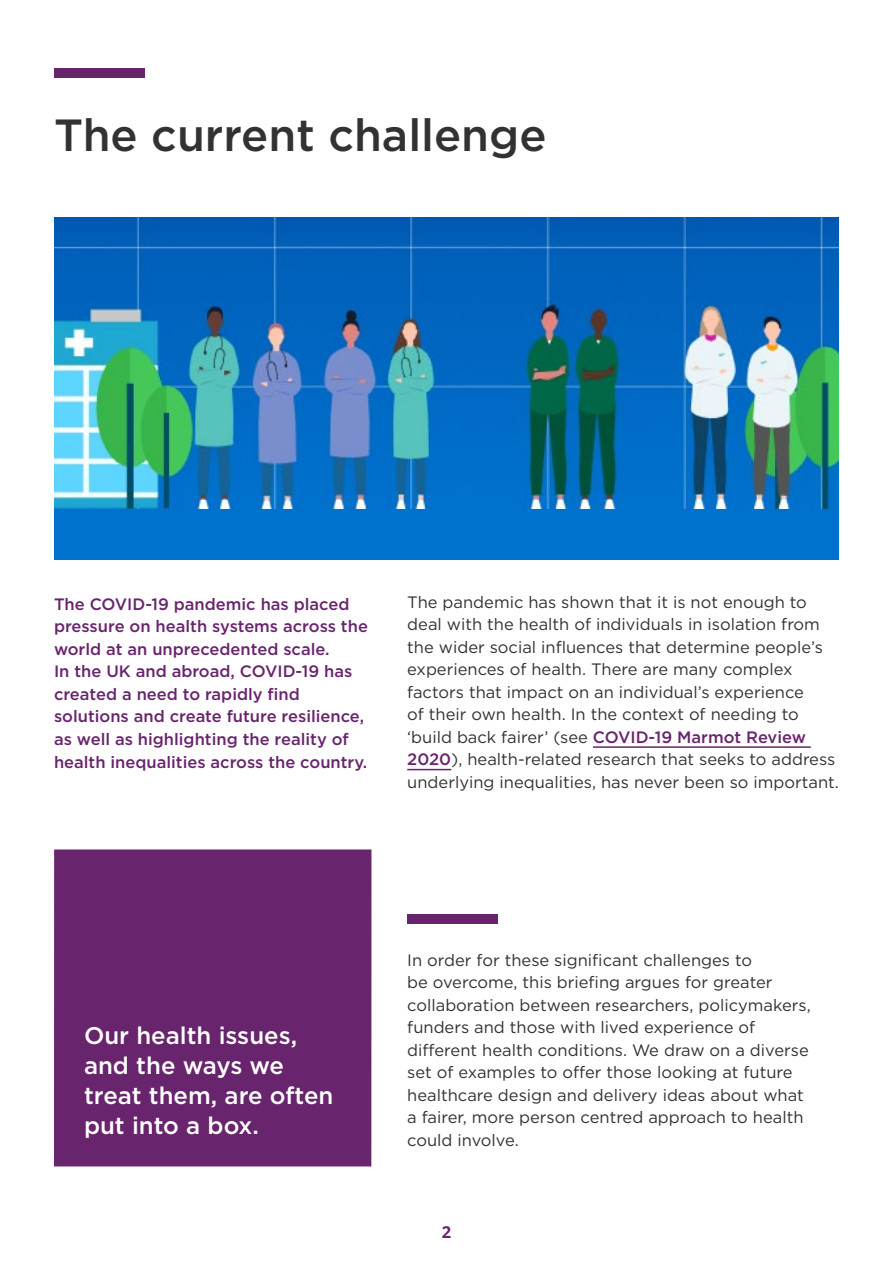
<style>
.page{position:relative;width:893px;height:1263px;background:#fff}
.page>*{position:absolute;margin:0;border:0;box-sizing:border-box;transform-origin:0 0}
.t1{font:500 45px "Gotham";color:#333132}
.t2{font:500 24px/30px "Gotham";color:#fff}
.t3{font:16.5px/22.5px "Gotham";color:#333132}
.t4{font:500 16.5px/22.5px "Gotham";color:#68246d}
.t5{font:700 16.5px "Open Sans";color:#68246d}
.s1{font-weight:500;color:#68246d}
</style>
<div class="page">
<div style="left:54px;top:217px;width:785px;height:343px;background:#0072ce"></div>
<img style="left:54px;top:217px;width:785px;height:291px">
<div style="left:54px;top:69px;width:90px;height:9px;background:#68246d"></div>
<div style="left:54px;top:849px;width:317px;height:317px;background:#68246d"></div>
<div style="left:407px;top:915px;width:90px;height:9px;background:#68246d"></div>
<hr style="left:593px;top:746px;width:218px;height:2px;background:#68246d">
<hr style="left:407px;top:769px;width:44px;height:1px;background:#68246d">
<h1 class="t1" style="left:54px;top:105px;width:494px">The current challenge</h1>
<p class="t4" style="left:54px;top:593px;width:315px">The COVID-19 pandemic has placed pressure on health systems across the world at an unprecedented scale.<br>In the UK and abroad, COVID-19 has created a need to rapidly find solutions and create future resilience, as well as highlighting the reality of health inequalities across the country.</p>
<p class="t3" style="left:407px;top:590px;width:433px">The pandemic has shown that it is not enough to deal with the health of individuals in isolation from the wider social influences that determine people’s experiences of health. There are many complex factors that impact on an individual’s experience<br>of their own health. In the context of needing to ‘build back fairer’ (see <span class="s1">COVID-19 Marmot Review 2020</span>), health-related research that seeks to address underlying inequalities, has never been so important.</p>
<h2 class="t2" style="left:84px;top:1020px;width:251px">Our health issues, and the ways we treat them, are often put into a box.</h2>
<p class="t3" style="left:407px;top:948px;width:405px">In order for these significant challenges to<br>be overcome, this briefing argues for greater collaboration between researchers, policymakers, funders and those with lived experience of different health conditions. We draw on a diverse set of examples to offer those looking at future healthcare design and delivery ideas about what a fairer, more person centred approach to health could involve.</p>
<p class="t5" style="left:442px;top:1220px;width:11px">2</p>
</div>
